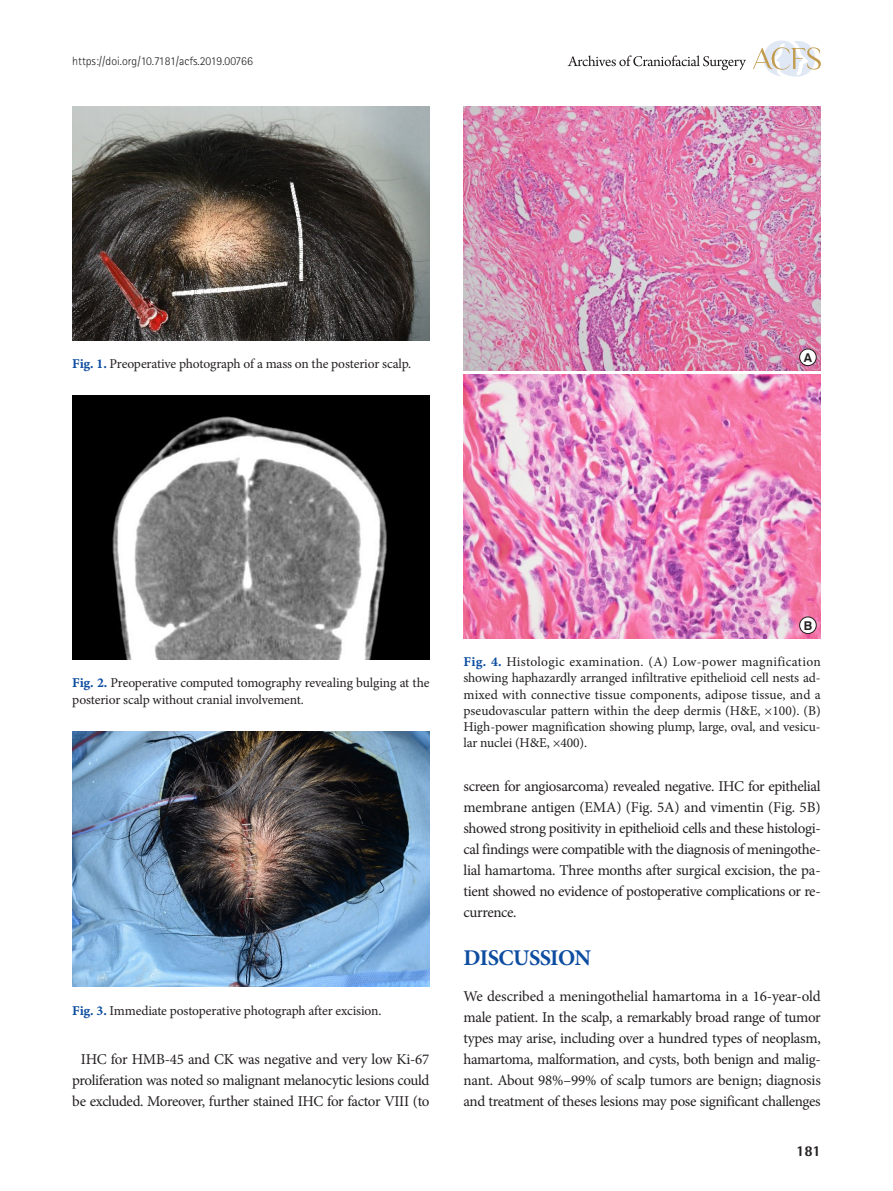
<style>
.page{position:relative;width:893px;height:1191px;background:#fff}
.page>*{position:absolute;margin:0;border:0;box-sizing:border-box;transform-origin:0 0}
.대제목{font:700 22.5px "Minion Pro";letter-spacing:-.025em;color:#0d4da1}
.본문{font:15px/21px "Minion Pro";letter-spacing:-.025em;color:#231f20;text-align:center}
.본문_0{font:15px/21px "Minion Pro";letter-spacing:-.025em;color:#231f20;text-align:justify}
.t1{font:800 15px "Rotis Semi Sans Std";color:#231f20}
.표그림제목{font:13.5px/16.2px "Minion Pro";letter-spacing:-.015em;color:#231f20}
.t2{font:700 12.15px "Swiss 721 BT";color:#231f20}
.t3{font:300 12px "Rotis Sans Serif Std";color:#231f20}
.s1{font-family:"Minion Pro Bold Capt";color:#0d4da1}
</style>
<div class="page">
<svg style="left:753px;top:40px;width:68px;height:37px"></svg>
<svg style="left:568px;top:55px;width:178px;height:15px"></svg>
<img style="left:72px;top:106px;width:357px;height:234px">
<img style="left:72px;top:395px;width:357px;height:264px">
<img style="left:72px;top:731px;width:357px;height:255px">
<img style="left:463px;top:106px;width:358px;height:264px">
<img style="left:463px;top:374px;width:358px;height:264px">
<div style="left:800px;top:349px;width:16px;height:16px;background:#fff;border-radius:50%"></div>
<div style="left:799px;top:349px;width:17px;height:17px;border:1px solid #231f20;border-radius:50%"></div>
<div style="left:800px;top:617px;width:16px;height:16px;background:#fff;border-radius:50%"></div>
<div style="left:799px;top:617px;width:17px;height:17px;border:1px solid #231f20;border-radius:50%"></div>
<p class="t3" style="left:72px;top:54px;width:182px">https://doi.org/10.7181/acfs.2019.00766</p>
<p class="표그림제목" style="left:72px;top:356px;width:340px"><span class="s1">Fig. 1.</span> Preoperative photograph of a mass on the posterior scalp.</p>
<p class="t2" style="left:804px;top:350px;width:10px">A</p>
<p class="표그림제목" style="left:72px;top:675px;width:359px"><span class="s1">Fig. 2.</span> Preoperative computed tomography revealing bulging at the posterior scalp without cranial involvement.</p>
<p class="표그림제목" style="left:72px;top:1002px;width:311px"><span class="s1">Fig. 3.</span> Immediate postoperative photograph after excision.</p>
<p class="본문" style="left:72px;top:1048px;width:359px">IHC for HMB-45 and CK was negative and very low Ki-67 proliferation was noted so malignant melanocytic lesions could be excluded. Moreover, further stained IHC for factor VIII (to</p>
<p class="t2" style="left:804px;top:618px;width:10px">B</p>
<p class="표그림제목" style="left:463px;top:654px;width:359px;text-align:justify"><span class="s1">Fig. 4.</span> Histologic examination. (A) Low-power magnification showing haphazardly arranged infiltrative epithelioid cell nests ad&shy;mixed with connective tissue components, adipose tissue, and a pseudovascular pattern within the deep dermis (H&amp;E, ×100). (B)<br>High-power magnification showing plump, large, oval, and vesicu&shy;lar nuclei (H&amp;E, ×400).</p>
<p class="본문" style="left:463px;top:775px;width:359px;text-align:justify">screen for angiosarcoma) revealed negative. IHC for epithelial membrane antigen (EMA) (Fig. 5A) and vimentin (Fig. 5B) showed strong positivity in epithelioid cells and these histologi&shy;cal findings were compatible with the diagnosis of meningothe&shy;lial hamartoma. Three months after surgical excision, the pa&shy;tient showed no evidence of postoperative complications or re&shy;currence.</p>
<p class="대제목" style="left:463px;top:942px;width:129px">DISCUSSION</p>
<p class="본문_0" style="left:463px;top:985px;width:359px">We described a meningothelial hamartoma in a 16-year-old male patient. In the scalp, a remarkably broad range of tumor types may arise, including over a hundred types of neoplasm, hamartoma, malformation, and cysts, both benign and malig&shy;nant. About 98%–99% of scalp tumors are benign; diagnosis and treatment of theses lesions may pose significant challenges</p>
<p class="t1" style="left:796px;top:1141px;width:26px">181</p>
</div>
